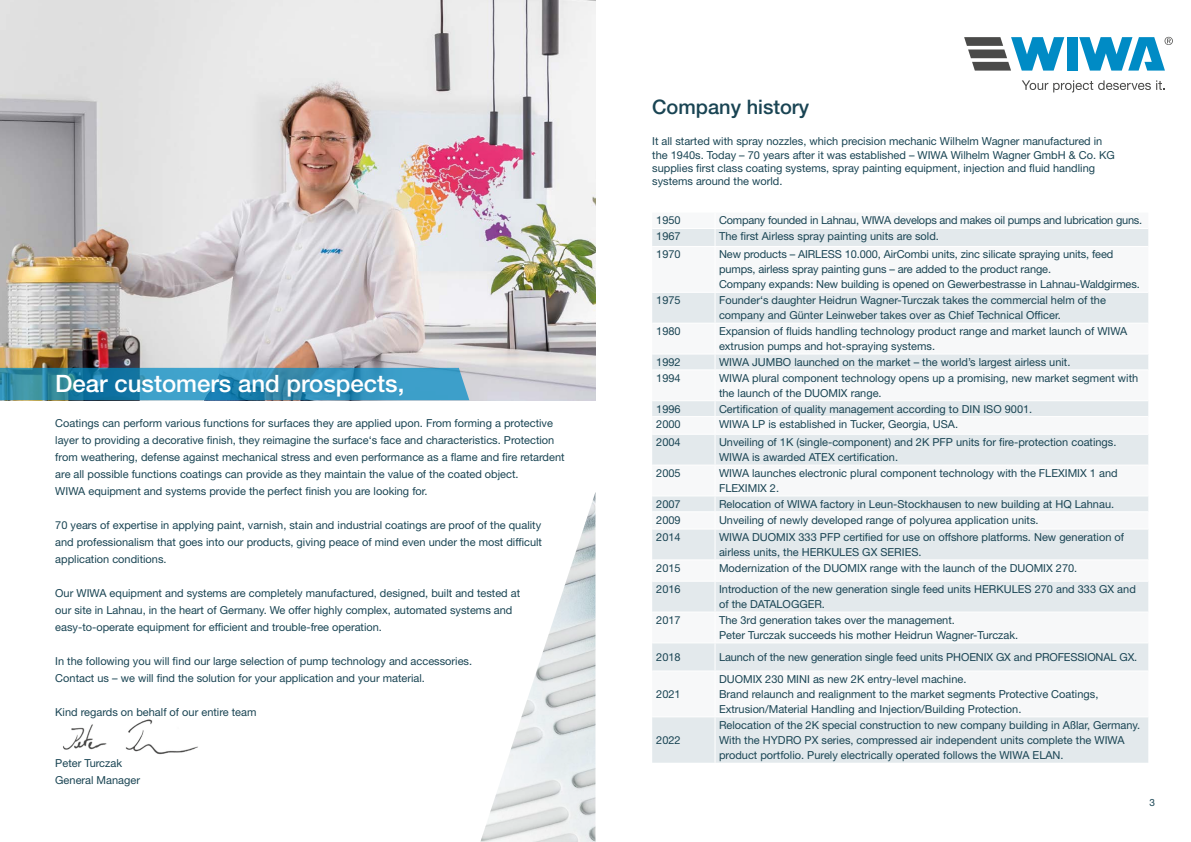
<style>
.page{position:relative;width:1191px;height:842px;background:#fff}
.page>*{position:absolute;margin:0;border:0;box-sizing:border-box;transform-origin:0 0}
.t1{font:500 24px "Helvetica Neue LT Std";color:#fff}
.t2{font:500 20px "Helvetica Neue LT Std";color:#194453}
.t3{font:11px/15px "Helvetica Neue LT Std";color:#194453}
.t4{font:11px "Helvetica Neue LT Std";letter-spacing:-.02em;color:#194453}
.t5{font:10px "Helvetica Neue LT Std";color:#194453}
</style>
<div class="page">
<svg style="left:1022px;top:80px;width:128px;height:12px"></svg>
<svg style="left:1156px;top:80px;width:8px;height:10px"></svg>
<div style="left:1066px;top:37px;width:11px;height:34px;background:#008bc5"></div>
<svg style="left:964px;top:37px;width:100px;height:34px"></svg>
<svg style="left:1079px;top:37px;width:93px;height:34px"></svg>
<svg style="left:652px;top:229px;width:496px;height:534px"></svg>
<svg style="left:714px;top:229px;width:1px;height:17px"></svg>
<hr style="left:652px;top:246px;width:63px;height:1px;background:#fff">
<hr style="left:715px;top:246px;width:433px;height:1px;background:#fff">
<hr style="left:714px;top:247px;width:1px;height:45px;background:#fff">
<hr style="left:652px;top:292px;width:63px;height:1px;background:#fff">
<hr style="left:715px;top:292px;width:433px;height:1px;background:#fff">
<hr style="left:714px;top:293px;width:1px;height:30px;background:#fff">
<hr style="left:652px;top:323px;width:63px;height:1px;background:#fff">
<hr style="left:715px;top:323px;width:433px;height:1px;background:#fff">
<hr style="left:652px;top:353px;width:63px;height:1px;background:#fff">
<hr style="left:715px;top:353px;width:433px;height:1px;background:#fff">
<svg style="left:714px;top:324px;width:1px;height:45px"></svg>
<hr style="left:652px;top:369px;width:63px;height:1px;background:#fff">
<hr style="left:715px;top:369px;width:433px;height:1px;background:#fff">
<hr style="left:714px;top:370px;width:1px;height:30px;background:#fff">
<hr style="left:652px;top:400px;width:63px;height:1px;background:#fff">
<hr style="left:715px;top:400px;width:433px;height:1px;background:#fff">
<hr style="left:652px;top:416px;width:63px;height:1px;background:#fff">
<hr style="left:715px;top:416px;width:433px;height:1px;background:#fff">
<svg style="left:714px;top:401px;width:1px;height:33px"></svg>
<hr style="left:652px;top:434px;width:63px;height:1px;background:#fff">
<hr style="left:715px;top:434px;width:433px;height:1px;background:#fff">
<hr style="left:714px;top:435px;width:1px;height:30px;background:#fff">
<hr style="left:652px;top:465px;width:63px;height:1px;background:#fff">
<hr style="left:715px;top:465px;width:433px;height:1px;background:#fff">
<hr style="left:652px;top:495px;width:63px;height:1px;background:#fff">
<hr style="left:715px;top:495px;width:433px;height:1px;background:#fff">
<hr style="left:652px;top:511px;width:63px;height:1px;background:#fff">
<hr style="left:715px;top:511px;width:433px;height:1px;background:#fff">
<svg style="left:714px;top:466px;width:1px;height:62px"></svg>
<hr style="left:652px;top:528px;width:63px;height:1px;background:#fff">
<hr style="left:715px;top:528px;width:433px;height:1px;background:#fff">
<hr style="left:714px;top:529px;width:1px;height:30px;background:#fff">
<hr style="left:652px;top:559px;width:63px;height:1px;background:#fff">
<hr style="left:715px;top:559px;width:433px;height:1px;background:#fff">
<hr style="left:652px;top:581px;width:63px;height:1px;background:#fff">
<hr style="left:715px;top:581px;width:433px;height:1px;background:#fff">
<svg style="left:714px;top:560px;width:1px;height:51px"></svg>
<hr style="left:652px;top:611px;width:63px;height:1px;background:#fff">
<hr style="left:715px;top:611px;width:433px;height:1px;background:#fff">
<hr style="left:714px;top:612px;width:1px;height:30px;background:#fff">
<hr style="left:652px;top:642px;width:63px;height:1px;background:#fff">
<hr style="left:715px;top:642px;width:433px;height:1px;background:#fff">
<svg style="left:714px;top:643px;width:1px;height:27px"></svg>
<hr style="left:652px;top:670px;width:63px;height:1px;background:#fff">
<hr style="left:715px;top:670px;width:433px;height:1px;background:#fff">
<hr style="left:714px;top:671px;width:1px;height:45px;background:#fff">
<hr style="left:714px;top:717px;width:1px;height:46px;background:#fff">
<hr style="left:652px;top:716px;width:63px;height:1px;background:#fff">
<hr style="left:715px;top:716px;width:433px;height:1px;background:#fff">
<img style="left:63px;top:719px;width:135px;height:36px">
<img style="left:0;top:0;width:595px;height:400px">
<svg style="left:0;top:368px;width:469px;height:32px;background:#318fb6"></svg>
<img style="left:480px;top:494px;width:115px;height:348px">
<h1 class="t1" style="left:55px;top:369px;width:351px">Dear customers and prospects,</h1>
<p class="t3" style="left:55px;top:415px;width:511px;line-height:17px">Coatings can perform various functions for surfaces they are applied upon. From forming a protective layer to providing a decorative finish, they reimagine the surface‘s face and characteristics. Protection from weathering, defense against mechanical stress and even performance as a flame and fire retardent are all possible functions coatings can provide as they maintain the value of the coated object.<br>WIWA equipment and systems provide the perfect finish you are looking for.</p>
<p class="t3" style="left:55px;top:517px;width:488px;line-height:17px;text-align:justify">70 years of expertise in applying paint, varnish, stain and industrial coatings are proof of the quality and professionalism that goes into our products, giving peace of mind even under the most difficult application conditions.</p>
<p class="t3" style="left:55px;top:585px;width:466px;line-height:17px">Our WIWA equipment and systems are completely manufactured, designed, built and tested at our site in Lahnau, in the heart of Germany. We offer highly complex, automated systems and easy-to-operate equipment for efficient and trouble-free operation.</p>
<p class="t3" style="left:55px;top:653px;width:418px;line-height:17px">In the following you will find our large selection of pump technology and accessories.<br>Contact us – we will find the solution for your application and your material.</p>
<p class="t3" style="left:55px;top:705px;width:203px">Kind regards on behalf of our entire team</p>
<p class="t3" style="left:55px;top:755px;width:86px;line-height:17px">Peter Turczak<br>General Manager</p>
<h2 class="t2" style="left:652px;top:94px;width:159px">Company history</h2>
<p class="t3" style="left:652px;top:135px;width:464px;line-height:13.2px">It all started with spray nozzles, which precision mechanic Wilhelm Wagner manufactured in the 1940s. Today – 70 years after it was established – WIWA Wilhelm Wagner GmbH &amp; Co. KG supplies first class coating systems, spray painting equipment, injection and fluid handling systems around the world.</p>
<p class="t3" style="left:656px;top:213px;width:26px">1950</p>
<p class="t4" style="left:719px;top:214px;width:425px">Company founded in Lahnau, WIWA develops and makes oil pumps and lubrication guns.</p>
<p class="t3" style="left:656px;top:229px;width:26px">1967</p>
<p class="t3" style="left:719px;top:229px;width:221px">The first Airless spray painting units are sold.</p>
<p class="t3" style="left:656px;top:247px;width:26px">1970</p>
<p class="t3" style="left:719px;top:247px;width:422px">New products – AIRLESS 10.000, AirCombi units, zinc silicate spraying units, feed pumps, airless spray painting guns – are added to the product range.<br>Company expands: New building is opened on Gewerbestrasse in Lahnau-Waldgirmes.</p>
<p class="t3" style="left:656px;top:292px;width:26px">1975</p>
<p class="t3" style="left:719px;top:292px;width:388px">Founder‘s daughter Heidrun Wagner-Turczak takes the commercial helm of the company and Günter Leinweber takes over as Chief Technical Officer.</p>
<p class="t3" style="left:656px;top:323px;width:26px">1980</p>
<p class="t3" style="left:719px;top:323px;width:410px">Expansion of fluids handling technology product range and market launch of WIWA extrusion pumps and hot-spraying systems.</p>
<p class="t3" style="left:656px;top:354px;width:26px">1992</p>
<p class="t3" style="left:719px;top:354px;width:353px">WIWA JUMBO launched on the market – the world’s largest airless unit.</p>
<p class="t3" style="left:656px;top:370px;width:26px">1994</p>
<p class="t3" style="left:719px;top:370px;width:421px">WIWA plural component technology opens up a promising, new market segment with the launch of the DUOMIX range.</p>
<p class="t3" style="left:656px;top:401px;width:26px">1996</p>
<p class="t3" style="left:719px;top:401px;width:315px">Certification of quality management according to DIN ISO 9001.</p>
<p class="t3" style="left:656px;top:417px;width:26px">2000</p>
<p class="t3" style="left:719px;top:417px;width:241px">WIWA LP is established in Tucker, Georgia, USA.</p>
<p class="t3" style="left:656px;top:434px;width:26px">2004</p>
<p class="t3" style="left:719px;top:434px;width:399px">Unveiling of 1K (single-component) and 2K PFP units for fire-protection coatings.<br>WIWA is awarded ATEX certification.</p>
<p class="t3" style="left:656px;top:465px;width:26px">2005</p>
<p class="t3" style="left:719px;top:465px;width:400px">WIWA launches electronic plural component technology with the FLEXIMIX 1 and<br>FLEXIMIX 2.</p>
<p class="t3" style="left:656px;top:496px;width:26px">2007</p>
<p class="t3" style="left:719px;top:496px;width:396px">Relocation of WIWA factory in Leun-Stockhausen to new building at HQ Lahnau.</p>
<p class="t3" style="left:656px;top:512px;width:26px">2009</p>
<p class="t3" style="left:719px;top:512px;width:321px">Unveiling of newly developed range of polyurea application units.</p>
<p class="t3" style="left:656px;top:529px;width:26px">2014</p>
<p class="t3" style="left:719px;top:529px;width:406px">WIWA DUOMIX 333 PFP certified for use on offshore platforms. New generation of airless units, the HERKULES GX SERIES.</p>
<p class="t3" style="left:656px;top:560px;width:26px">2015</p>
<p class="t3" style="left:719px;top:560px;width:360px">Modernization of the DUOMIX range with the launch of the DUOMIX 270.</p>
<p class="t3" style="left:656px;top:581px;width:26px">2016</p>
<p class="t3" style="left:719px;top:581px;width:418px">Introduction of the new generation single feed units HERKULES 270 and 333 GX and of the DATALOGGER.</p>
<p class="t3" style="left:656px;top:612px;width:26px">2017</p>
<p class="t3" style="left:719px;top:612px;width:301px">The 3rd generation takes over the management.<br>Peter Turczak succeeds his mother Heidrun Wagner-Turczak.</p>
<p class="t3" style="left:656px;top:649px;width:26px">2018</p>
<p class="t3" style="left:719px;top:649px;width:420px">Launch of the new generation single feed units PHOENIX GX and PROFESSIONAL GX.</p>
<p class="t3" style="left:656px;top:686px;width:26px">2021</p>
<p class="t3" style="left:719px;top:671px;width:381px">DUOMIX 230 MINI as new 2K entry-level machine.<br>Brand relaunch and realignment to the market segments Protective Coatings,<br>Extrusion/Material Handling and Injection/Building Protection.</p>
<p class="t3" style="left:656px;top:732px;width:26px">2022</p>
<p class="t3" style="left:719px;top:717px;width:423px">Relocation of the 2K special construction to new company building in Aßlar, Germany.<br>With the HYDRO PX series, compressed air independent units complete the WIWA product portfolio. Purely electrically operated follows the WIWA ELAN.</p>
<p class="t5" style="left:1149px;top:796px;width:7px">3</p>
</div>
